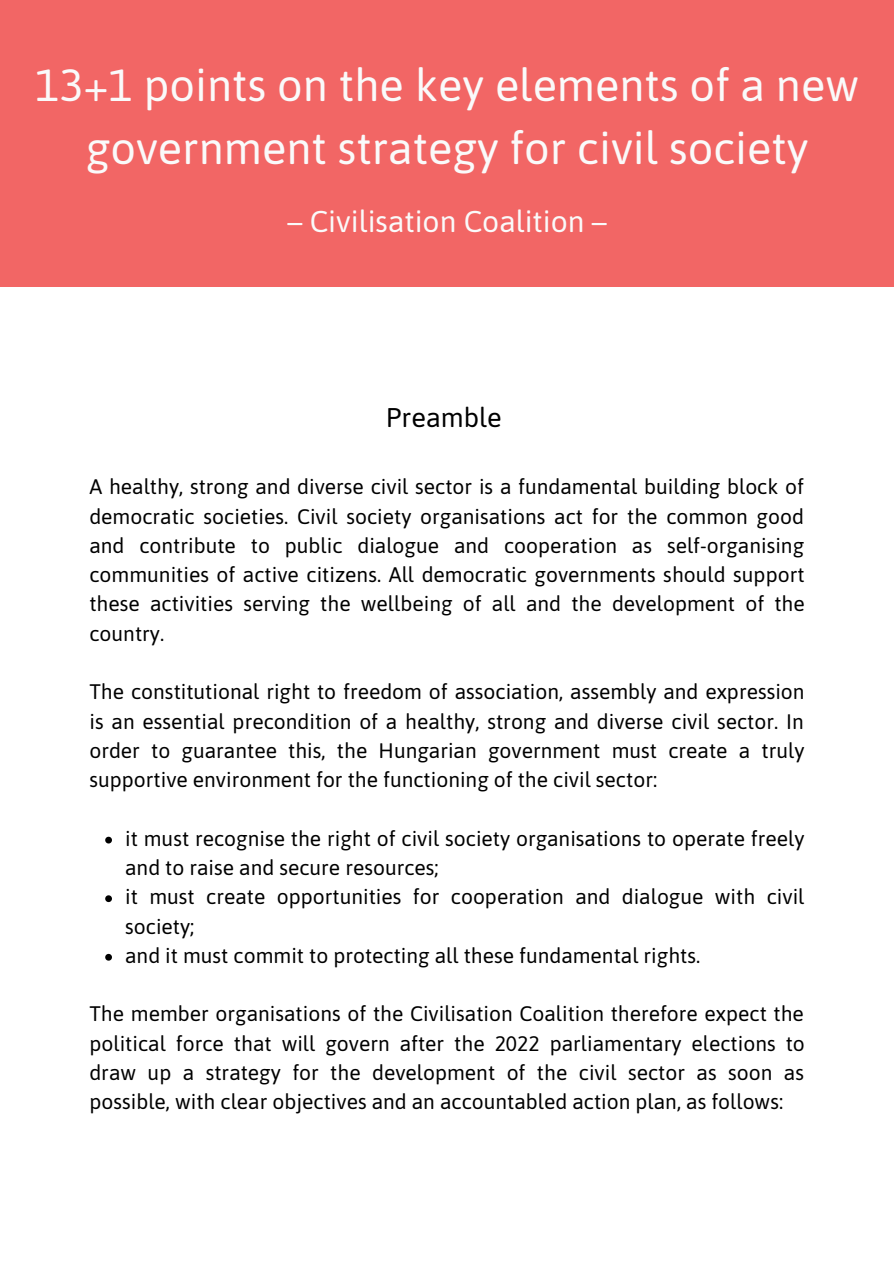
<style>
.page{position:relative;width:894px;height:1264px;background:#fff}
.page>*{position:absolute;margin:0;border:0;box-sizing:border-box;transform-origin:0 0}
.t1{font:45px/63px "Asap";color:#fafafa;text-align:center}
.t2{font:30px "Asap";color:#fafafa}
.t3{font:27px "Asap";color:#000}
.t4{font:21px/29.2px "Asap";color:#000;text-align:justify}
</style>
<div class="page">
<svg style="left:105px;top:836px;width:7px;height:7px"></svg>
<svg style="left:105px;top:895px;width:7px;height:7px"></svg>
<svg style="left:105px;top:953px;width:7px;height:7px"></svg>
<div style="left:0;top:0;width:893px;height:286px;background:#f26665"></div>
<p class="t1" style="left:35px;top:53px;width:824px">13+1 points on the key elements of a new government strategy for civil society</p>
<p class="t2" style="left:287px;top:204px;width:321px">– Civilisation Coalition –</p>
<p class="t3" style="left:386px;top:401px;width:117px">Preamble</p>
<p class="t4" style="left:89px;top:472px;width:716px">A healthy, strong and diverse civil sector is a fundamental building block of democratic societies. Civil society organisations act for the common good and contribute to public dialogue and cooperation as self-organising communities of active citizens. All democratic governments should support these activities serving the wellbeing of all and the development of the country.</p>
<p class="t4" style="left:89px;top:677px;width:716px">The constitutional right to freedom of association, assembly and expression is an essential precondition of a healthy, strong and diverse civil sector. In order to guarantee this, the Hungarian government must create a truly supportive environment for the functioning of the civil sector:</p>
<p class="t4" style="left:125px;top:823px;width:680px">it must recognise the right of civil society organisations to operate freely and to raise and secure resources;</p>
<p class="t4" style="left:125px;top:882px;width:680px">it must create opportunities for cooperation and dialogue with civil society;</p>
<p class="t4" style="left:125px;top:940px;width:576px">and it must commit to protecting all these fundamental rights.</p>
<p class="t4" style="left:89px;top:999px;width:716px">The member organisations of the Civilisation Coalition therefore expect the political force that will govern after the 2022 parliamentary elections to draw up a strategy for the development of the civil sector as soon as possible, with clear objectives and an accountabled action plan, as follows:</p>
</div>
